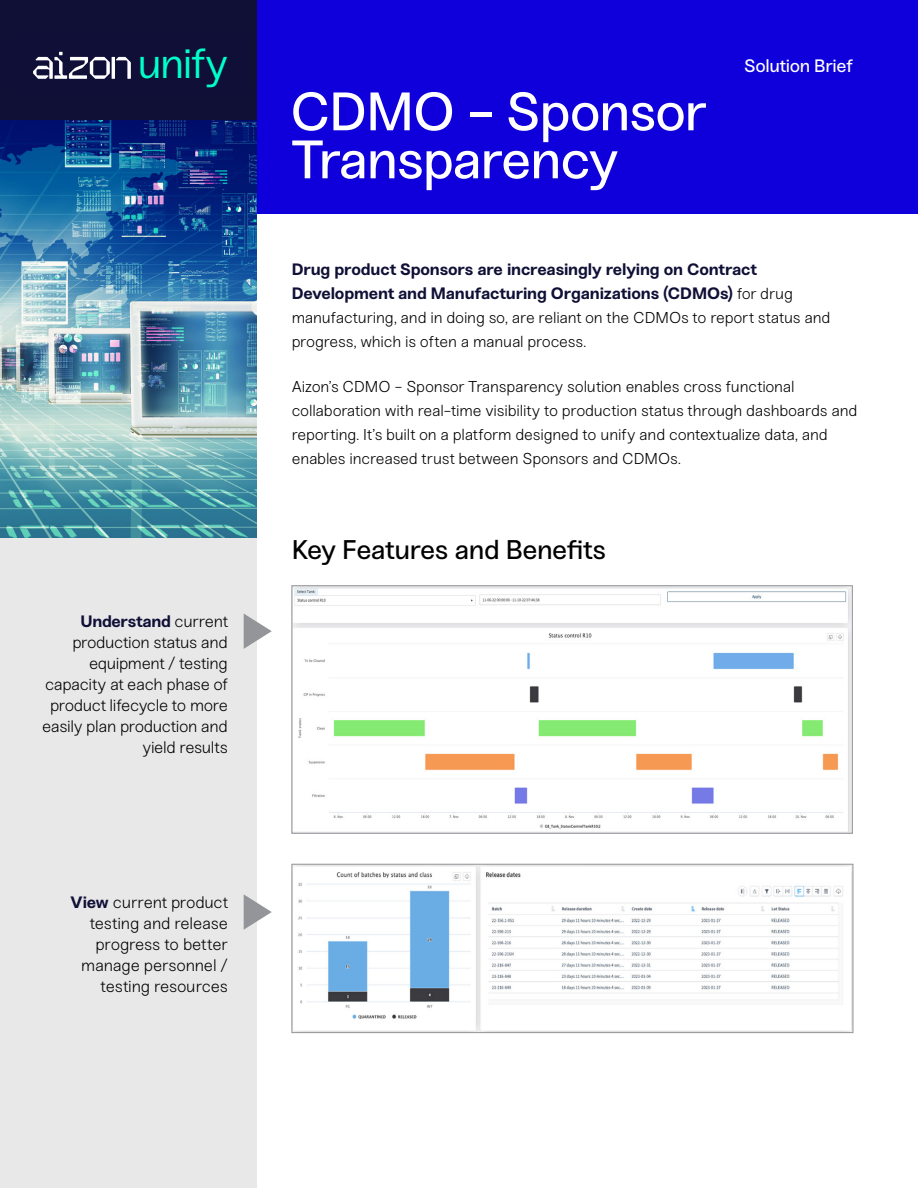
<style>
.page{position:relative;width:918px;height:1188px;background:#fff}
.page>*{position:absolute;margin:0;border:0;box-sizing:border-box;transform-origin:0 0}
.Headline{font:500 54px/48px "Sneak";letter-spacing:-.025em;color:#fff}
.t1{font:42.15px "Sneak";letter-spacing:-.035em;color:#00ffc9}
.Headline_2{font:500 27px "Sneak";letter-spacing:-.025em;color:#000}
.Headline_2-2{font:500 18px "Sneak";letter-spacing:-.025em;color:#fff}
.Body_Sidebar{font:300 16.5px/21px "Sneak";letter-spacing:-.02em;color:#000;text-align:right}
.Body{font:700 16.5px/24px "Sneak";letter-spacing:-.01em;color:#101037}
.Body-2{font:300 15.75px/24px "Sneak";letter-spacing:-.015em;color:#000}
.s1{font-weight:700;color:#101037}
.s2{font-weight:300;font-size:15.75px;color:#000}
</style>
<div class="page">
<div style="left:0;top:343px;width:256px;height:845px;background:#e8e8e8"></div>
<div style="left:0;top:0;width:918px;height:214px;background:#0f00db"></div>
<img style="left:294px;top:587px;width:557px;height:245px">
<div style="left:292px;top:585px;width:561px;height:249px;border:1px solid #939598"></div>
<img style="left:298px;top:866px;width:553px;height:165px">
<div style="left:292px;top:864px;width:561px;height:169px;border:1px solid #939598"></div>
<img style="left:0;top:120px;width:256px;height:418px">
<svg style="left:244px;top:614px;width:28px;height:35px"></svg>
<svg style="left:244px;top:894px;width:28px;height:36px"></svg>
<div style="left:0;top:0;width:256px;height:120px;background:#101037"></div>
<hr style="left:112px;top:57px;width:3px;height:22px;background:#fff">
<svg style="left:33px;top:52px;width:77px;height:27px"></svg>
<svg style="left:116px;top:57px;width:15px;height:22px"></svg>
<p class="t1" style="left:137px;top:38px;width:93px">unify</p>
<p class="Body_Sidebar" style="left:42px;top:611px;width:188px"><span class="s1">Understand</span> current production status and equipment / testing capacity at each phase of product lifecycle to more easily plan production and yield results</p>
<p class="Body_Sidebar" style="left:71px;top:892px;width:159px"><span class="s1">View</span> current product testing and release progress to better manage personnel / testing resources</p>
<p class="Headline" style="left:290px;top:89px;width:419px">CDMO - Sponsor<br>Transparency</p>
<p class="Headline_2-2" style="left:744px;top:55px;width:110px">Solution Brief</p>
<p class="Body" style="left:292px;top:258px;width:503px">Drug product Sponsors are increasingly relying on Contract<br>Development and Manufacturing Organizations (CDMOs) <span class="s2">for drug</span></p>
<p class="Body-2" style="left:292px;top:306px;width:540px">manufacturing, and in doing so, are reliant on the CDMOs to report status and progress, which is often a manual process.</p>
<p class="Body-2" style="left:292px;top:375px;width:567px">Aizon’s CDMO - Sponsor Transparency solution enables cross functional collaboration with real-time visibility to production status through dashboards and reporting. It’s built on a platform designed to unify and contextualize data, and enables increased trust between Sponsors and CDMOs.</p>
<p class="Headline_2" style="left:292px;top:534px;width:316px">Key Features and Benefits</p>
</div>
